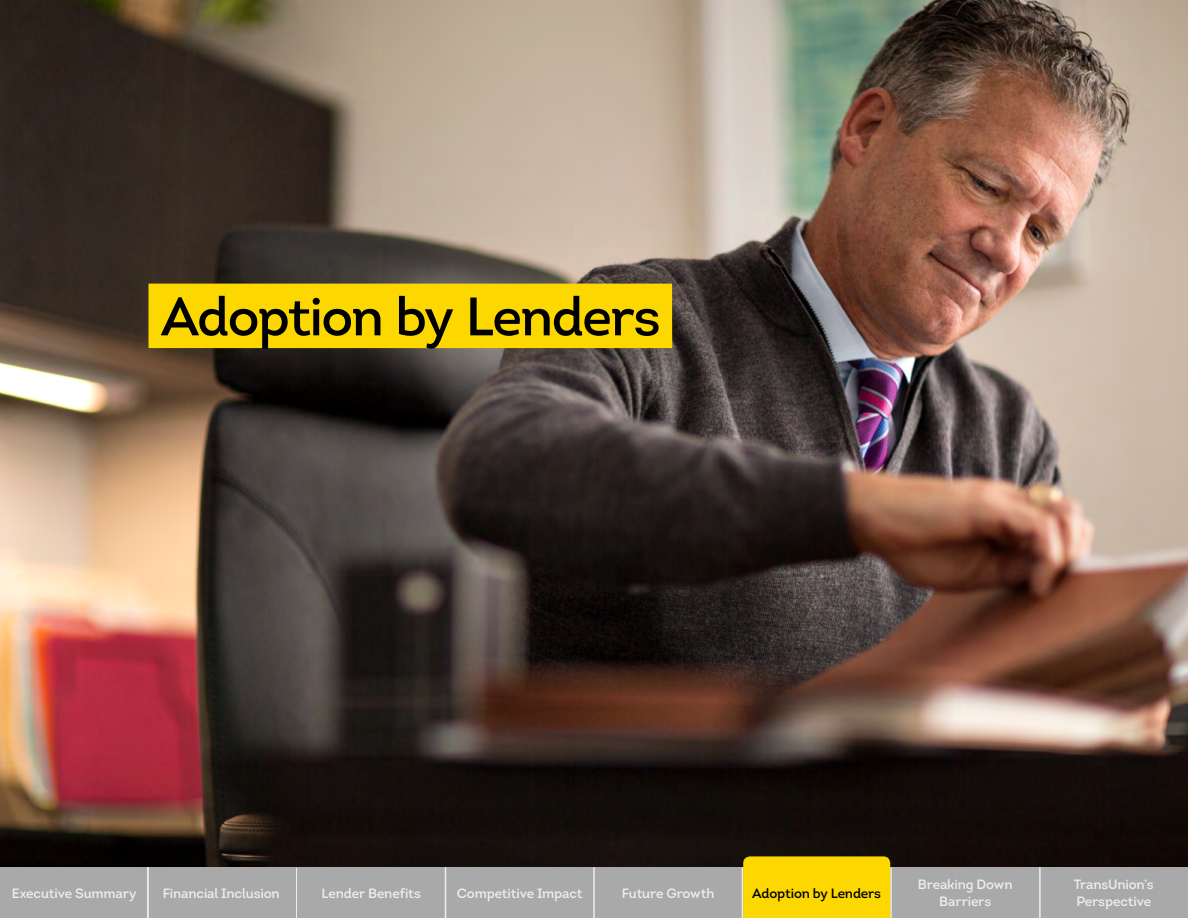
<style>
.page{position:relative;width:1188px;height:918px;background:#fff}
.page>*{position:absolute;margin:0;border:0;box-sizing:border-box;transform-origin:0 0}
.t1{font:600 54px "Intro";letter-spacing:-.035em;color:#000}
.t2{font:600 13.5px/16.5px "Intro";letter-spacing:-.01em;color:#eee;text-align:center}
.t3{font:600 13.5px "Intro";letter-spacing:-.015em;color:#000}
</style>
<div class="page">
<img style="left:0;top:0;width:1188px;height:867px">
<div style="left:148px;top:284px;width:524px;height:64px;background:#fcd800"></div>
<div style="left:0;top:867px;width:148px;height:51px;background:#a9a9a9"></div>
<div style="left:297px;top:867px;width:149px;height:51px;background:#a9a9a9"></div>
<div style="left:446px;top:867px;width:148px;height:51px;background:#a9a9a9"></div>
<div style="left:594px;top:867px;width:148px;height:51px;background:#a9a9a9"></div>
<div style="left:891px;top:867px;width:149px;height:51px;background:#a9a9a9"></div>
<div style="left:1040px;top:867px;width:148px;height:51px;background:#a9a9a9"></div>
<hr style="left:296px;top:867px;width:1px;height:51px;background:#eee">
<hr style="left:593px;top:867px;width:2px;height:51px;background:#eee">
<hr style="left:742px;top:867px;width:1px;height:51px;background:#eee">
<hr style="left:890px;top:867px;width:2px;height:51px;background:#eee">
<hr style="left:1039px;top:867px;width:2px;height:51px;background:#eee">
<hr style="left:445px;top:867px;width:1px;height:51px;background:#eee">
<div style="left:147px;top:867px;width:149px;height:51px;background:#a9a9a9"></div>
<hr style="left:147px;top:867px;width:1px;height:51px;background:#eee">
<div style="left:743px;top:856px;width:147px;height:62px;background:#fcd800"></div>
<h1 class="t1" style="left:161px;top:283px;width:501px">Adoption by Lenders</h1>
<p class="t2" style="left:12px;top:885px;width:126px">Executive Summary</p>
<p class="t2" style="left:322px;top:885px;width:101px">Lender Benefits</p>
<p class="t2" style="left:457px;top:885px;width:128px">Competitive Impact</p>
<p class="t2" style="left:622px;top:885px;width:94px">Future Growth</p>
<p class="t2" style="left:918px;top:876px;width:96px">Breaking Down<br>Barriers</p>
<p class="t2" style="left:1074px;top:876px;width:82px;text-align:left">TransUnion’s<br>Perspective</p>
<p class="t2" style="left:163px;top:885px;width:118px">Financial Inclusion</p>
<p class="t3" style="left:752px;top:885px;width:130px">Adoption by Lenders</p>
</div>
